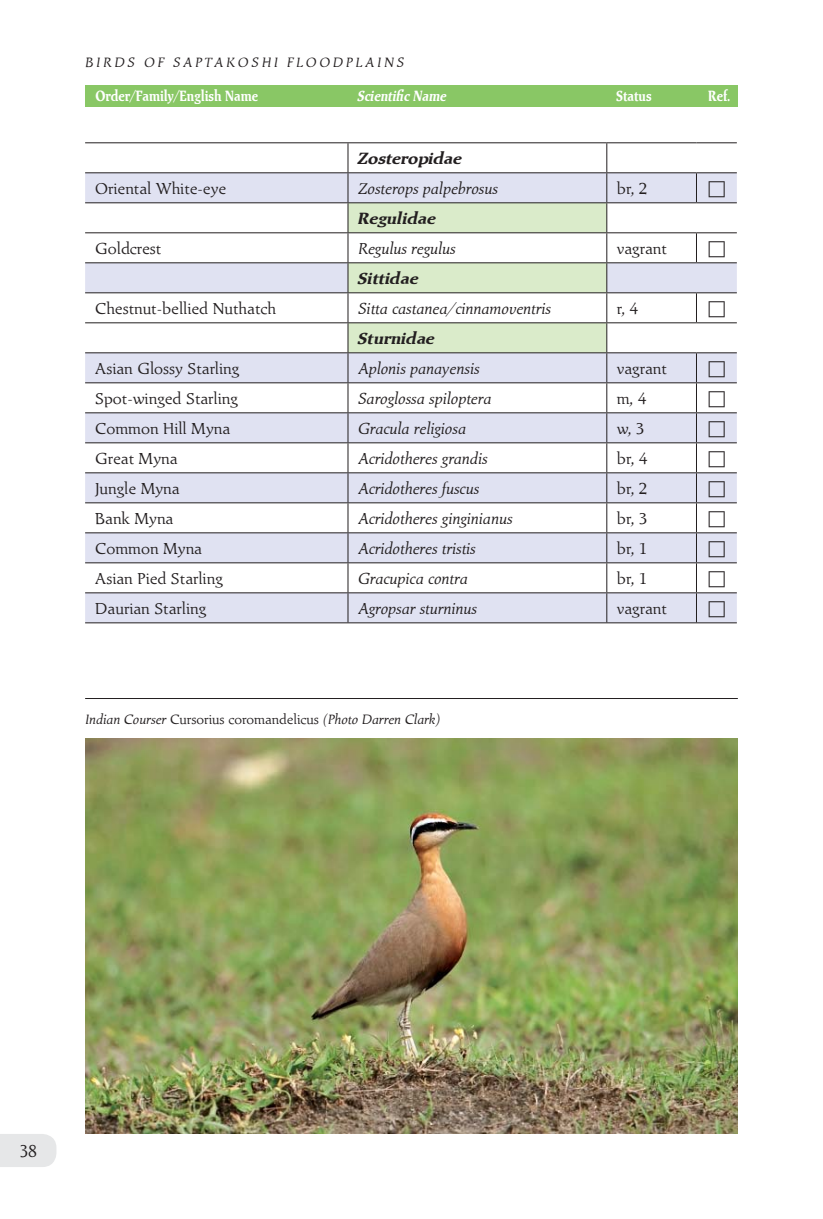
<style>
.page{position:relative;width:823px;height:1219px;background:#fff}
.page>*{position:absolute;margin:0;border:0;box-sizing:border-box;transform-origin:0 0}
.t1{font:18px "Exlibris";color:#231f20;scale:.9 1}
.t2{font:italic 16.4px "Exlibris";color:#231f20}
.t3{font:16.4px "Exlibris";color:#231f20}
.t4{font:italic 700 16.4px "Exlibris";color:#231f20}
.t5{font:700 15px "Exlibris";color:#fff;scale:.8 1}
.t6{font:italic 700 15px "Exlibris";color:#fff;scale:.8 1}
.t7{font:italic 14px "Exlibris";color:#231f20}
.t8{font:italic 14px "Exlibris";letter-spacing:.2em;color:#231f20}
.s1{font-style:normal}
</style>
<div class="page">
<div style="left:85px;top:85px;width:652px;height:21px;background:#89c765"></div>
<svg style="left:85px;top:173px;width:651px;height:449px"></svg>
<hr style="left:85px;top:142px;width:521px;height:1px;background:#231f20">
<hr style="left:606px;top:142px;width:90px;height:1px;background:#231f20">
<hr style="left:696px;top:142px;width:40px;height:1px;background:#231f20">
<hr style="left:85px;top:172px;width:521px;height:1px;background:#231f20">
<hr style="left:606px;top:172px;width:90px;height:1px;background:#231f20">
<hr style="left:696px;top:172px;width:40px;height:1px;background:#231f20">
<svg style="left:695px;top:173px;width:1px;height:29px"></svg>
<hr style="left:85px;top:202px;width:521px;height:1px;background:#231f20">
<hr style="left:606px;top:202px;width:90px;height:1px;background:#231f20">
<hr style="left:696px;top:202px;width:40px;height:1px;background:#231f20">
<hr style="left:85px;top:232px;width:521px;height:1px;background:#231f20">
<hr style="left:606px;top:232px;width:90px;height:1px;background:#231f20">
<hr style="left:696px;top:232px;width:40px;height:1px;background:#231f20">
<svg style="left:695px;top:233px;width:1px;height:29px"></svg>
<hr style="left:85px;top:262px;width:521px;height:1px;background:#231f20">
<hr style="left:606px;top:262px;width:90px;height:1px;background:#231f20">
<hr style="left:696px;top:262px;width:40px;height:1px;background:#231f20">
<hr style="left:85px;top:292px;width:521px;height:1px;background:#231f20">
<hr style="left:606px;top:292px;width:90px;height:1px;background:#231f20">
<hr style="left:696px;top:292px;width:40px;height:1px;background:#231f20">
<svg style="left:695px;top:293px;width:1px;height:29px"></svg>
<hr style="left:85px;top:322px;width:521px;height:1px;background:#231f20">
<hr style="left:606px;top:322px;width:90px;height:1px;background:#231f20">
<hr style="left:696px;top:322px;width:40px;height:1px;background:#231f20">
<hr style="left:85px;top:352px;width:521px;height:1px;background:#231f20">
<hr style="left:606px;top:352px;width:90px;height:1px;background:#231f20">
<hr style="left:696px;top:352px;width:40px;height:1px;background:#231f20">
<hr style="left:85px;top:382px;width:521px;height:1px;background:#231f20">
<hr style="left:606px;top:382px;width:90px;height:1px;background:#231f20">
<hr style="left:696px;top:382px;width:40px;height:1px;background:#231f20">
<hr style="left:85px;top:412px;width:521px;height:1px;background:#231f20">
<hr style="left:606px;top:412px;width:90px;height:1px;background:#231f20">
<hr style="left:696px;top:412px;width:40px;height:1px;background:#231f20">
<hr style="left:85px;top:442px;width:521px;height:1px;background:#231f20">
<hr style="left:606px;top:442px;width:90px;height:1px;background:#231f20">
<hr style="left:696px;top:442px;width:40px;height:1px;background:#231f20">
<hr style="left:85px;top:472px;width:521px;height:1px;background:#231f20">
<hr style="left:606px;top:472px;width:90px;height:1px;background:#231f20">
<hr style="left:696px;top:472px;width:40px;height:1px;background:#231f20">
<hr style="left:85px;top:502px;width:521px;height:1px;background:#231f20">
<hr style="left:606px;top:502px;width:90px;height:1px;background:#231f20">
<hr style="left:696px;top:502px;width:40px;height:1px;background:#231f20">
<hr style="left:85px;top:532px;width:521px;height:1px;background:#231f20">
<hr style="left:606px;top:532px;width:90px;height:1px;background:#231f20">
<hr style="left:696px;top:532px;width:40px;height:1px;background:#231f20">
<hr style="left:85px;top:562px;width:521px;height:1px;background:#231f20">
<hr style="left:606px;top:562px;width:90px;height:1px;background:#231f20">
<hr style="left:696px;top:562px;width:40px;height:1px;background:#231f20">
<hr style="left:85px;top:592px;width:521px;height:1px;background:#231f20">
<hr style="left:606px;top:592px;width:90px;height:1px;background:#231f20">
<svg style="left:347px;top:143px;width:260px;height:479px"></svg>
<hr style="left:696px;top:592px;width:40px;height:1px;background:#231f20">
<svg style="left:695px;top:353px;width:1px;height:269px"></svg>
<hr style="left:85px;top:622px;width:651px;height:1px;background:#231f20">
<hr style="left:85px;top:698px;width:652px;height:1px;background:#231f20">
<img style="left:85px;top:738px;width:652px;height:396px">
<div style="left:0;top:1134px;width:56px;height:33px;background:#e6e7e8"></div>
<svg style="left:708px;top:181px;width:16px;height:16px"></svg>
<svg style="left:708px;top:241px;width:16px;height:16px"></svg>
<svg style="left:708px;top:301px;width:16px;height:16px"></svg>
<svg style="left:708px;top:361px;width:16px;height:16px"></svg>
<svg style="left:708px;top:391px;width:16px;height:16px"></svg>
<svg style="left:708px;top:421px;width:16px;height:16px"></svg>
<svg style="left:708px;top:451px;width:16px;height:16px"></svg>
<svg style="left:708px;top:481px;width:16px;height:16px"></svg>
<svg style="left:708px;top:511px;width:16px;height:16px"></svg>
<svg style="left:708px;top:541px;width:16px;height:16px"></svg>
<svg style="left:708px;top:571px;width:16px;height:16px"></svg>
<svg style="left:708px;top:601px;width:16px;height:16px"></svg>
<p class="t8" style="left:85px;top:57px;width:320px">BIRDS OF SAPTAKOSHI FLOODPLAINS</p>
<p class="t5" style="left:95px;top:89px;width:205px">Order/Family/English Name</p>
<p class="t6" style="left:357px;top:89px;width:112px">Scientific Name</p>
<p class="t5" style="left:615px;top:89px;width:46px">Status</p>
<p class="t5" style="left:708px;top:89px;width:29px">Ref.</p>
<p class="t4" style="left:358px;top:151px;width:105px">Zosteropidae</p>
<p class="t3" style="left:95px;top:182px;width:132px">Oriental White-eye</p>
<p class="t2" style="left:358px;top:182px;width:141px">Zosterops palpebrosus</p>
<p class="t3" style="left:616px;top:182px;width:32px">br, 2</p>
<p class="t4" style="left:358px;top:211px;width:79px">Regulidae</p>
<p class="t3" style="left:95px;top:242px;width:68px">Goldcrest</p>
<p class="t2" style="left:358px;top:242px;width:99px">Regulus regulus</p>
<p class="t3" style="left:616px;top:242px;width:52px">vagrant</p>
<p class="t4" style="left:358px;top:271px;width:62px">Sittidae</p>
<p class="t3" style="left:95px;top:302px;width:182px">Chestnut-bellied Nuthatch</p>
<p class="t2" style="left:358px;top:302px;width:194px">Sitta castanea/cinnamoventris</p>
<p class="t3" style="left:616px;top:302px;width:23px">r, 4</p>
<p class="t4" style="left:358px;top:331px;width:78px">Sturnidae</p>
<p class="t3" style="left:95px;top:362px;width:146px">Asian Glossy Starling</p>
<p class="t2" style="left:358px;top:362px;width:123px">Aplonis panayensis</p>
<p class="t3" style="left:616px;top:362px;width:52px">vagrant</p>
<p class="t3" style="left:95px;top:392px;width:144px">Spot-winged Starling</p>
<p class="t2" style="left:358px;top:392px;width:135px">Saroglossa spiloptera</p>
<p class="t3" style="left:616px;top:392px;width:31px">m, 4</p>
<p class="t3" style="left:95px;top:422px;width:136px">Common Hill Myna</p>
<p class="t2" style="left:358px;top:422px;width:109px">Gracula religiosa</p>
<p class="t3" style="left:616px;top:422px;width:29px">w, 3</p>
<p class="t3" style="left:95px;top:452px;width:84px">Great Myna</p>
<p class="t2" style="left:358px;top:452px;width:131px">Acridotheres grandis</p>
<p class="t3" style="left:616px;top:452px;width:32px">br, 4</p>
<p class="t3" style="left:95px;top:482px;width:86px">Jungle Myna</p>
<p class="t2" style="left:358px;top:482px;width:123px">Acridotheres fuscus</p>
<p class="t3" style="left:616px;top:482px;width:32px">br, 2</p>
<p class="t3" style="left:95px;top:512px;width:80px">Bank Myna</p>
<p class="t2" style="left:358px;top:512px;width:156px">Acridotheres ginginianus</p>
<p class="t3" style="left:616px;top:512px;width:32px">br, 3</p>
<p class="t3" style="left:95px;top:542px;width:108px">Common Myna</p>
<p class="t2" style="left:358px;top:542px;width:119px">Acridotheres tristis</p>
<p class="t3" style="left:616px;top:542px;width:32px">br, 1</p>
<p class="t3" style="left:95px;top:572px;width:129px">Asian Pied Starling</p>
<p class="t2" style="left:358px;top:572px;width:111px">Gracupica contra</p>
<p class="t3" style="left:616px;top:572px;width:32px">br, 1</p>
<p class="t3" style="left:95px;top:602px;width:113px">Daurian Starling</p>
<p class="t2" style="left:358px;top:602px;width:121px">Agropsar sturninus</p>
<p class="t3" style="left:616px;top:602px;width:52px">vagrant</p>
<p class="t7" style="left:85px;top:713px;width:356px">Indian Courser <span class="s1">Cursorius coromandelicus</span> (Photo Darren Clark)</p>
<p class="t1" style="left:20px;top:1143px;width:21px">38</p>
</div>
